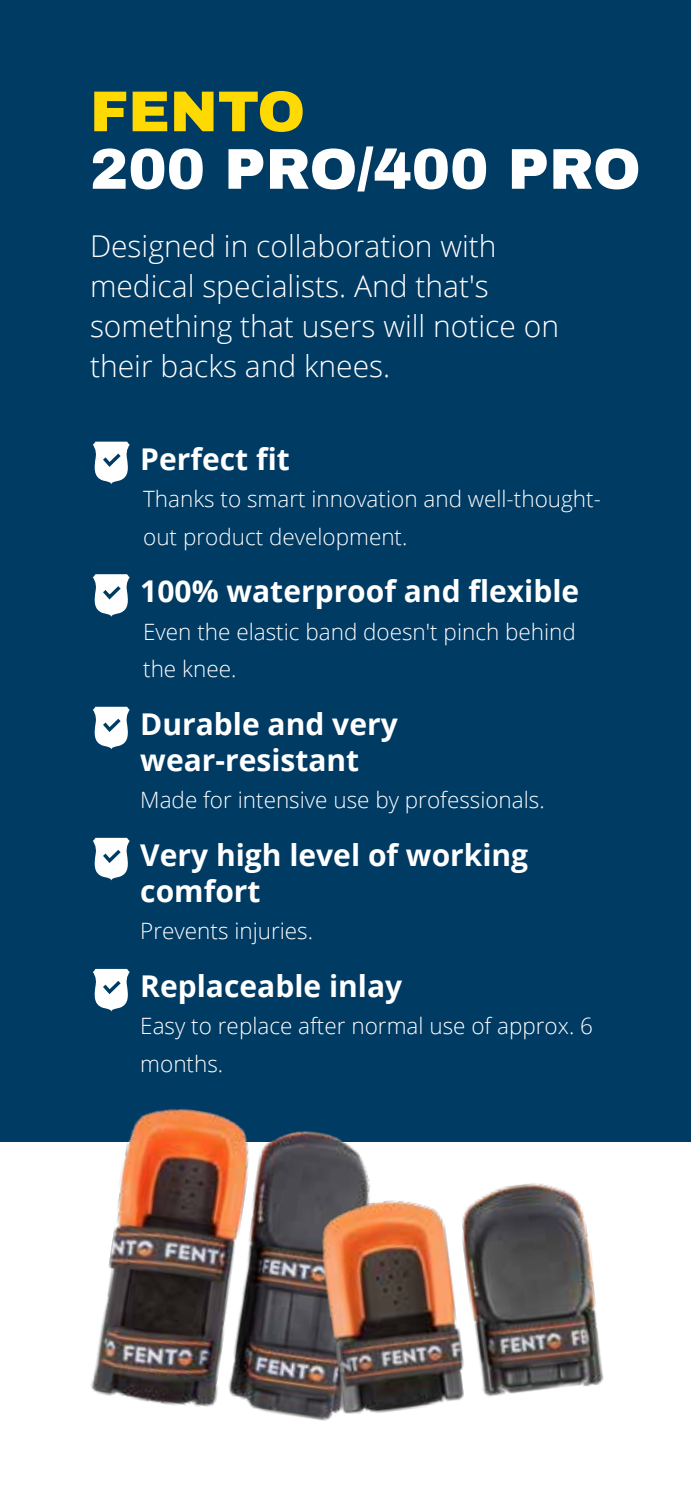
<style>
.page{position:relative;width:691px;height:1489px;background:#fff}
.page>*{position:absolute;margin:0;border:0;box-sizing:border-box;transform-origin:0 0}
.t1{font:900 57.5px "Archivo";color:#fff}
.t2{font:900 57.5px "Archivo";color:#ffda02}
.t3{font:700 30px/36px "Open Sans";color:#fff}
.t4{font:300 30px/40px "Open Sans";color:#fff}
.t5{font:300 22.5px/37.5px "Open Sans";color:#fff}
</style>
<div class="page">
<div style="left:0;top:0;width:691px;height:1141px;background:#003b64"></div>
<img style="left:63px;top:1011px;width:265px;height:396px">
<img style="left:235px;top:1134px;width:451px;height:287px">
<svg style="left:93px;top:441px;width:37px;height:43px"></svg>
<svg style="left:93px;top:574px;width:37px;height:42px"></svg>
<svg style="left:93px;top:706px;width:37px;height:43px"></svg>
<svg style="left:93px;top:837px;width:37px;height:43px"></svg>
<svg style="left:93px;top:968px;width:37px;height:43px"></svg>
<h1 class="t2" style="left:90px;top:76px;width:217px">FENTO</h1>
<h1 class="t1" style="left:90px;top:134px;width:552px">200 PRO/400 PRO</h1>
<h2 class="t4" style="left:90px;top:225px;width:471px">Designed in collaboration with medical specialists. And that's something that users will notice on their backs and knees.</h2>
<h2 class="t3" style="left:140px;top:440px;width:151px">Perfect fit</h2>
<p class="t5" style="left:143px;top:479px;width:459px">Thanks to smart innovation and well-thought&shy;out product development.</p>
<h2 class="t3" style="left:140px;top:572px;width:441px">100% waterproof and flexible</h2>
<p class="t5" style="left:143px;top:612px;width:434px">Even the elastic band doesn't pinch behind the knee.</p>
<h2 class="t3" style="left:140px;top:705px;width:259px">Durable and very wear-resistant</h2>
<p class="t5" style="left:140px;top:780px;width:406px">Made for intensive use by professionals.</p>
<h2 class="t3" style="left:140px;top:836px;width:389px">Very high level of working comfort</h2>
<p class="t5" style="left:140px;top:911px;width:174px">Prevents injuries.</p>
<h2 class="t3" style="left:140px;top:967px;width:263px">Replaceable inlay</h2>
<p class="t5" style="left:140px;top:1006px;width:454px">Easy to replace after normal use of approx. 6 months.</p>
</div>
